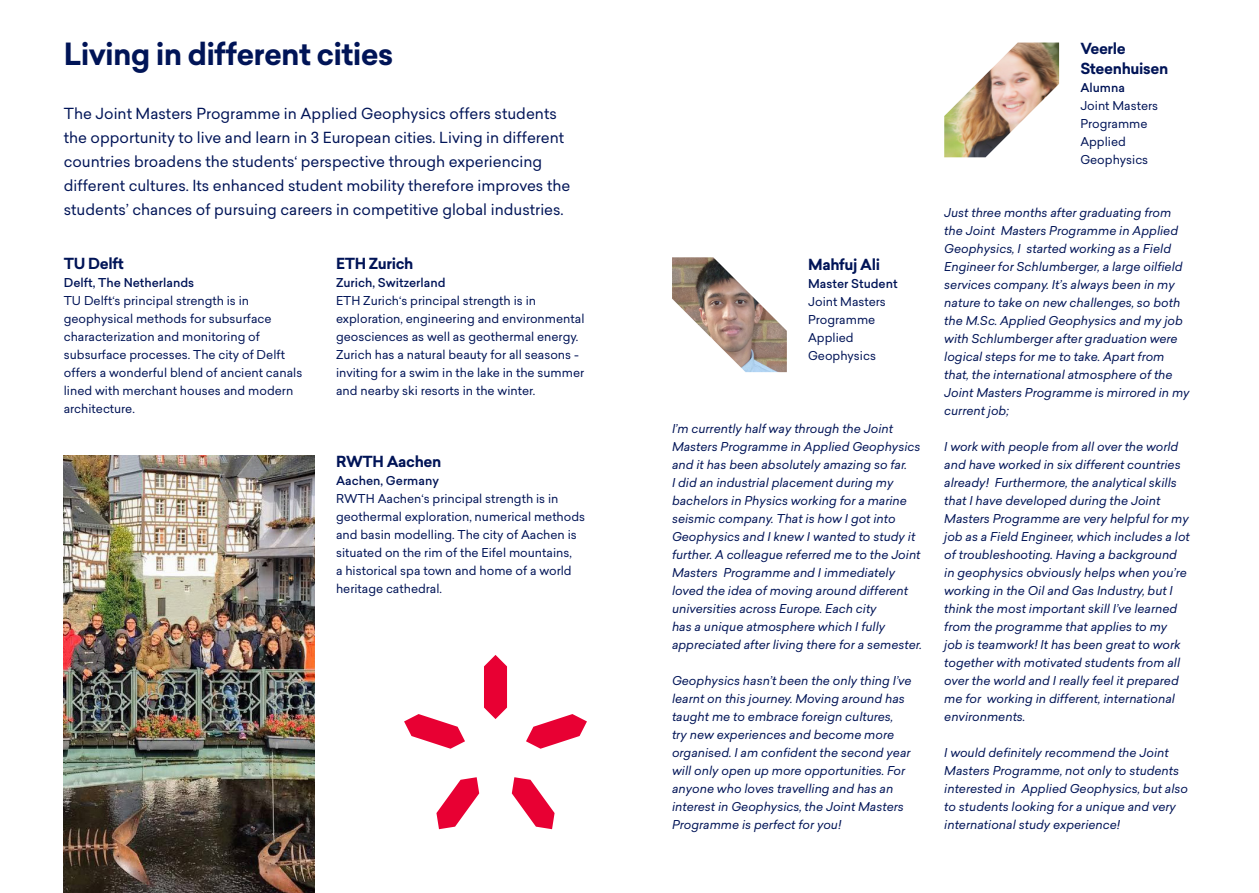
<style>
.page{position:relative;width:1259px;height:893px;background:#fff}
.page>*{position:absolute;margin:0;border:0;box-sizing:border-box;transform-origin:0 0}
.t1{font:700 30px "Sailec";letter-spacing:-.025em;color:#001457}
.t2{font:15px/24px "Sailec";color:#001457}
.t3{font:700 15px/19.8px "Sailec";letter-spacing:-.025em;color:#001457}
.t4{font:italic 12px/18px "Sailec";color:#001457}
.t5{font:12px/18px "Sailec";color:#001457}
.t6{font:500 12px "Sailec";color:#001457}
</style>
<div class="page">
<img style="left:64px;top:455px;width:251px;height:438px">
<img style="left:944px;top:43px;width:115px;height:114px">
<img style="left:672px;top:257px;width:115px;height:115px">
<svg style="left:484px;top:655px;width:23px;height:64px"></svg>
<svg style="left:404px;top:714px;width:61px;height:35px"></svg>
<svg style="left:436px;top:777px;width:43px;height:52px"></svg>
<svg style="left:512px;top:777px;width:42px;height:52px"></svg>
<svg style="left:526px;top:714px;width:61px;height:35px"></svg>
<p class="t1" style="left:64px;top:33px;width:331px">Living in different cities</p>
<p class="t2" style="left:64px;top:101px;width:508px">The Joint Masters Programme in Applied Geophysics offers students the opportunity to live and learn in 3 European cities. Living in different countries broadens the students‘ perspective through experiencing different cultures. Its enhanced student mobility therefore improves the students’ chances of pursuing careers in competitive global industries.</p>
<p class="t3" style="left:64px;top:253px;width:62px">TU Delft</p>
<p class="t6" style="left:64px;top:274px;width:132px">Delft, The Netherlands</p>
<p class="t5" style="left:64px;top:291px;width:240px">TU Delft‘s principal strength is in geophysical methods for subsurface characterization and monitoring of subsurface processes. The city of Delft offers a wonderful blend of ancient canals lined with merchant houses and modern architecture.</p>
<p class="t3" style="left:336px;top:253px;width:79px">ETH Zurich</p>
<p class="t6" style="left:336px;top:274px;width:111px">Zurich, Switzerland</p>
<p class="t5" style="left:336px;top:291px;width:250px">ETH Zurich‘s principal strength is in exploration, engineering and environmental geosciences as well as geothermal energy.<br>Zurich has a natural beauty for all seasons - inviting for a swim in the lake in the summer and nearby ski resorts in the winter.</p>
<p class="t3" style="left:336px;top:451px;width:107px">RWTH Aachen</p>
<p class="t6" style="left:336px;top:472px;width:104px">Aachen, Germany</p>
<p class="t5" style="left:336px;top:489px;width:251px">RWTH Aachen‘s principal strength is in geothermal exploration, numerical methods and basin modelling. The city of Aachen is situated on the rim of the Eifel mountains,</p>
<p class="t5" style="left:336px;top:561px;width:237px">a historical spa town and home of a world heritage cathedral.</p>
<p class="t3" style="left:808px;top:255px;width:73px">Mahfuj Ali</p>
<p class="t6" style="left:808px;top:275px;width:91px">Master Student</p>
<p class="t5" style="left:808px;top:292px;width:79px">Joint Masters<br>Programme</p>
<p class="t5" style="left:808px;top:328px;width:69px">Applied<br>Geophysics</p>
<p class="t4" style="left:672px;top:420px;width:251px">I’m currently half way through the Joint Masters Programme in Applied Geophysics and it has been absolutely amazing so far.<br>I did an industrial placement during my bachelors in Physics working for a marine seismic company. That is how I got into Geophysics and I knew I wanted to study it further. A colleague referred me to the Joint Masters Programme and I immediately loved the idea of moving around different universities across Europe. Each city<br>has a unique atmosphere which I fully appreciated after living there for a semester.</p>
<p class="t4" style="left:672px;top:672px;width:241px">Geophysics hasn’t been the only thing I’ve learnt on this journey. Moving around has taught me to embrace foreign cultures,<br>try new experiences and become more organised. I am confident the second year will only open up more opportunities. For anyone who loves travelling and has an interest in Geophysics, the Joint Masters Programme is perfect for you!</p>
<p class="t3" style="left:1080px;top:39px;width:89px">Veerle<br>Steenhuisen</p>
<p class="t6" style="left:1080px;top:79px;width:46px">Alumna</p>
<p class="t5" style="left:1080px;top:96px;width:79px">Joint Masters<br>Programme</p>
<p class="t5" style="left:1080px;top:132px;width:69px">Applied<br>Geophysics</p>
<p class="t4" style="left:944px;top:204px;width:247px">Just three months after graduating from the Joint Masters Programme in Applied Geophysics, I started working as a Field Engineer for Schlumberger, a large oilfield services company. It’s always been in my nature to take on new challenges, so both the M.Sc. Applied Geophysics and my job with Schlumberger after graduation were logical steps for me to take. Apart from that, the international atmosphere of the Joint Masters Programme is mirrored in my current job;</p>
<p class="t4" style="left:944px;top:438px;width:247px">I work with people from all over the world and have worked in six different countries already! Furthermore, the analytical skills that I have developed during the Joint Masters Programme are very helpful for my job as a Field Engineer, which includes a lot of troubleshooting. Having a background in geophysics obviously helps when you’re working in the Oil and Gas Industry, but I think the most important skill I’ve learned from the programme that applies to my<br>job is teamwork! It has been great to work together with motivated students from all over the world and I really feel it prepared me for working in different, international environments.</p>
<p class="t4" style="left:944px;top:744px;width:245px">I would definitely recommend the Joint Masters Programme, not only to students interested in Applied Geophysics, but also to students looking for a unique and very international study experience!</p>
</div>
